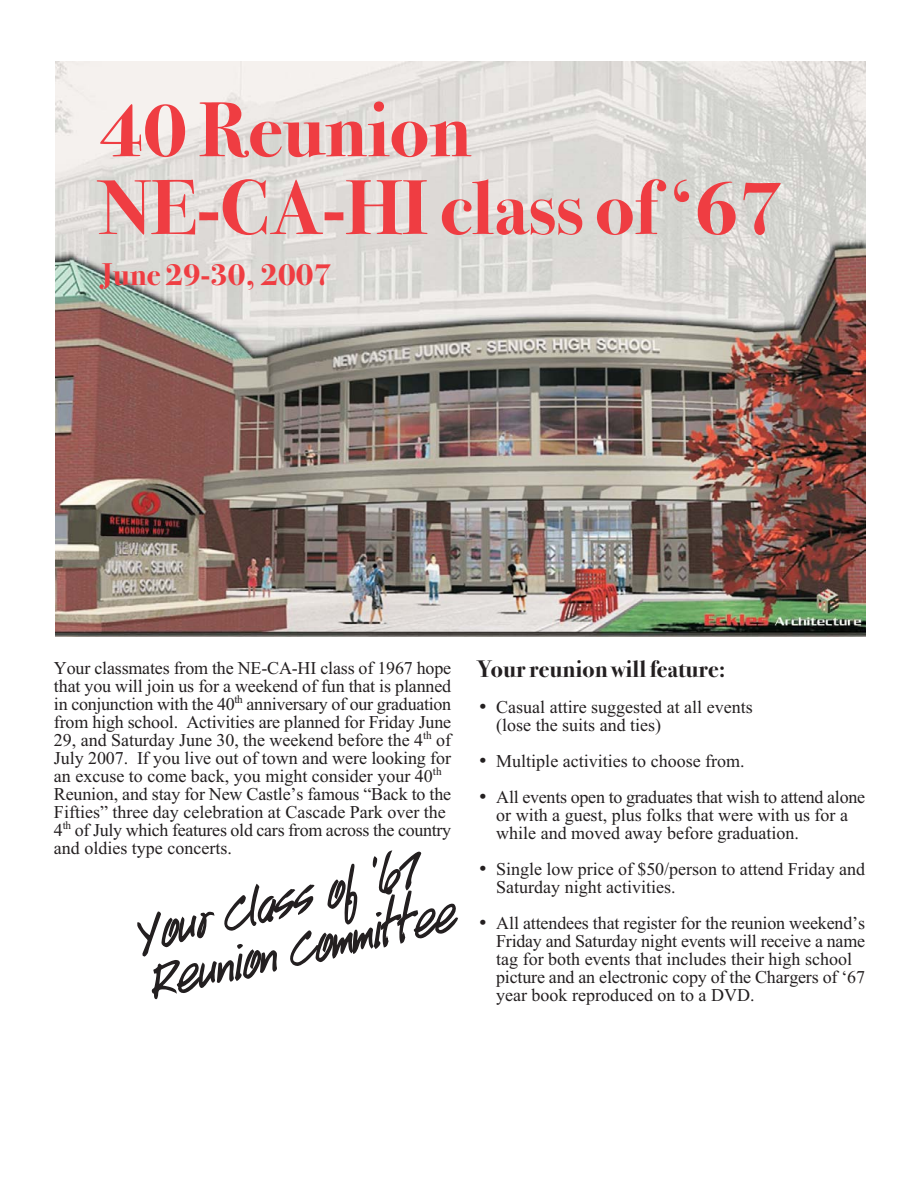
<style>
.page{position:relative;width:918px;height:1188px;background:#fff}
.page>*{position:absolute;margin:0;border:0;box-sizing:border-box;transform-origin:0 0}
.t1{font:700 77.85px/77.8px "Bodoni Svty Two ITCTT";color:#ef3d42}
.t2{font:68.4px/49.2px "Hand Script";color:#231f20}
.t3{font:700 31.5px "Bodoni Svty Two ITCTT";color:#ef3d42}
.t4{font:700 24px "Bodoni Svty Two ITCTT";color:#231f20}
.t5{font:18px/18px "Times New Roman";letter-spacing:-.005em;color:#231f20}
</style>
<div class="page">
<img style="left:55px;top:61px;width:810px;height:575px">
<h1 class="t1" style="left:100px;top:100px;width:684px">40 Reunion<br>NE-CA-HI class of ‘67</h1>
<h3 class="t3" style="left:100px;top:263px;width:233px">June 29-30, 2007</h3>
<p class="t5" style="left:54px;top:661px;width:399px">Your classmates from the NE-CA-HI class of 1967 hope that you will join us for a weekend of fun that is planned in conjunction with the 40<sup>th</sup> anniversary of our graduation from high school. Activities are planned for Friday June 29, and Saturday June 30, the weekend before the 4<sup>th</sup> of July 2007. If you live out of town and were looking for an excuse to come back, you might consider your 40<sup>th </sup>Reunion, and stay for New Castle’s famous “Back to the Fifties” three day celebration at Cascade Park over the 4<sup>th</sup> of July which features old cars from across the country and oldies type concerts.</p>
<h3 class="t4" style="left:478px;top:660px;width:249px">Your reunion will feature:</h3>
<p class="t5" style="left:496px;top:699px;width:258px;text-indent:-17px">• Casual attire suggested at all events (lose the suits and ties)</p>
<p class="t5" style="left:479px;top:753px;width:267px">• Multiple activities to choose from.</p>
<p class="t5" style="left:496px;top:789px;width:370px;text-indent:-17px">• All events open to graduates that wish to attend alone or with a guest, plus folks that were with us for a while and moved away before graduation.</p>
<p class="t5" style="left:496px;top:861px;width:370px;text-indent:-17px">• Single low price of $50/person to attend Friday and<br>Saturday night activities.</p>
<p class="t5" style="left:496px;top:915px;width:370px;text-indent:-17px">• All attendees that register for the reunion weekend’s Friday and Saturday night events will receive a name tag for both events that includes their high school picture and an electronic copy of the Chargers of ‘67 year book reproduced on to a DVD.</p>
<h2 class="t2" style="left:135px;top:915px;width:315px;rotate:-13deg">Your Class of ‘67<br>Reunion Committee</h2>
</div>
